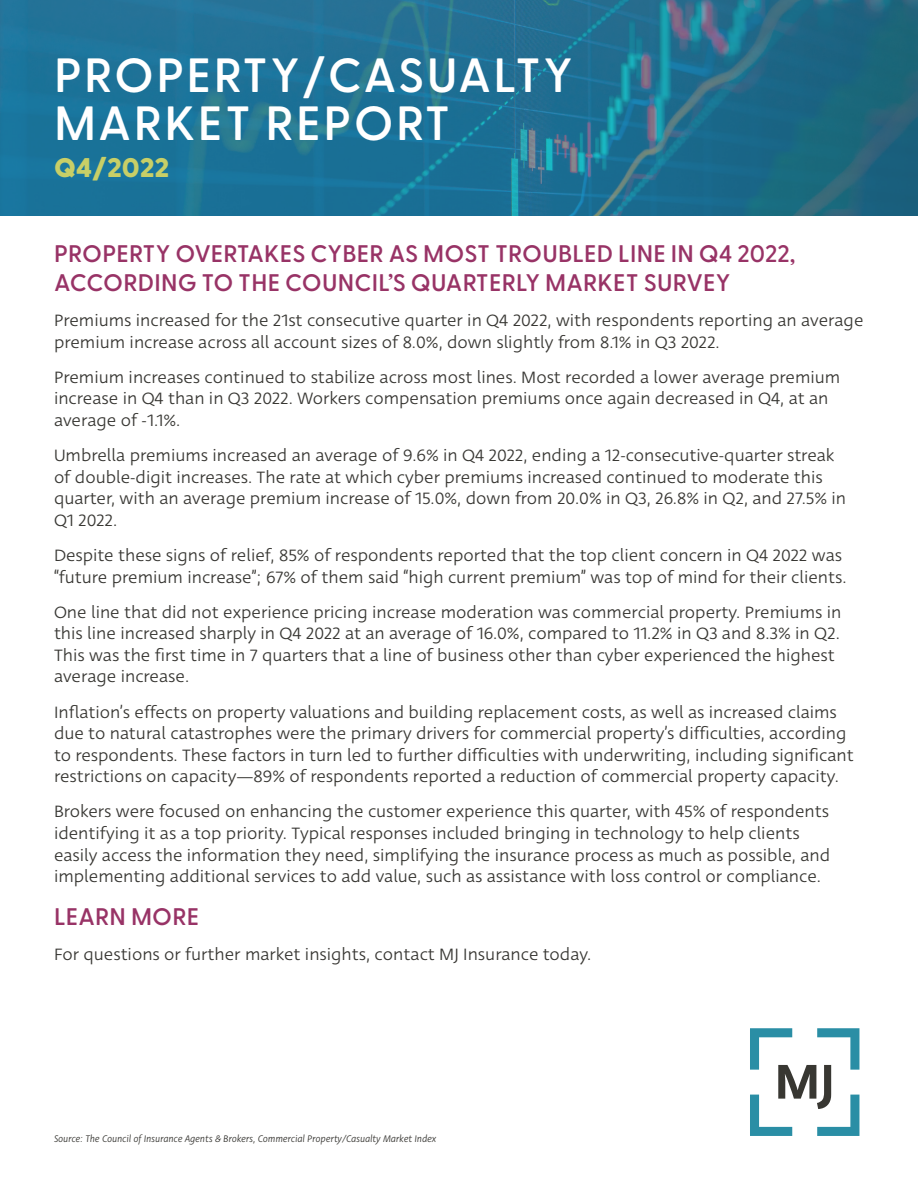
<style>
.page{position:relative;width:918px;height:1188px;background:#fff}
.page>*{position:absolute;margin:0;border:0;box-sizing:border-box;transform-origin:0 0}
.t1{font:600 48px/48px "Greycliff CF";letter-spacing:.05em;color:#fff}
.Paragraph_Style_1{font:800 27px "Greycliff CF";color:#c8cf67}
.Paragraph_Style_6{font:600 24px/28.8px "Greycliff CF";letter-spacing:.01em;color:#983366}
.t2{font:18px/21.6px "Deva Ideal";color:#383733}
.t3{font:italic 10.5px "Deva Ideal";color:#383733}
</style>
<div class="page">
<svg style="left:0;top:0;width:918px;height:216px;background:#1f7092"></svg>
<svg style="left:750px;top:1028px;width:109px;height:108px"></svg>
<h1 class="t1" style="left:54px;top:49px;width:520px">PROPERTY/CASUALTY<br>MARKET REPORT</h1>
<p class="Paragraph_Style_1" style="left:54px;top:147px;width:117px">Q4/2022</p>
<p class="Paragraph_Style_6" style="left:54px;top:238px;width:743px">PROPERTY OVERTAKES CYBER AS MOST TROUBLED LINE IN Q4 2022,<br>ACCORDING TO THE COUNCIL’S QUARTERLY MARKET SURVEY</p>
<p class="t2" style="left:54px;top:310px;width:811px">Premiums increased for the 21st consecutive quarter in Q4 2022, with respondents reporting an average premium increase across all account sizes of 8.0%, down slightly from 8.1% in Q3 2022.</p>
<p class="t2" style="left:54px;top:367px;width:788px">Premium increases continued to stabilize across most lines. Most recorded a lower average premium increase in Q4 than in Q3 2022. Workers compensation premiums once again decreased in Q4, at an average of -1.1%.</p>
<p class="t2" style="left:54px;top:445px;width:794px">Umbrella premiums increased an average of 9.6% in Q4 2022, ending a 12-consecutive-quarter streak of double-digit increases. The rate at which cyber premiums increased continued to moderate this quarter, with an average premium increase of 15.0%, down from 20.0% in Q3, 26.8% in Q2, and 27.5% in Q1 2022.</p>
<p class="t2" style="left:54px;top:545px;width:794px">Despite these signs of relief, 85% of respondents reported that the top client concern in Q4 2022 was “future premium increase”; 67% of them said “high current premium” was top of mind for their clients.</p>
<p class="t2" style="left:54px;top:602px;width:789px">One line that did not experience pricing increase moderation was commercial property. Premiums in this line increased sharply in Q4 2022 at an average of 16.0%, compared to 11.2% in Q3 and 8.3% in Q2.<br>This was the first time in 7 quarters that a line of business other than cyber experienced the highest average increase.</p>
<p class="t2" style="left:54px;top:701px;width:801px">Inflation’s effects on property valuations and building replacement costs, as well as increased claims due to natural catastrophes were the primary drivers for commercial property’s difficulties, according to respondents. These factors in turn led to further difficulties with underwriting, including significant restrictions on capacity—89% of respondents reported a reduction of commercial property capacity.</p>
<p class="t2" style="left:54px;top:801px;width:778px">Brokers were focused on enhancing the customer experience this quarter, with 45% of respondents identifying it as a top priority. Typical responses included bringing in technology to help clients easily access the information they need, simplifying the insurance process as much as possible, and implementing additional services to add value, such as assistance with loss control or compliance.</p>
<p class="Paragraph_Style_6" style="left:54px;top:900px;width:147px">LEARN MORE</p>
<p class="t2" style="left:54px;top:944px;width:539px">For questions or further market insights, contact MJ Insurance today.</p>
<p class="t3" style="left:54px;top:1132px;width:384px">Source: The Council of Insurance Agents &amp; Brokers, Commercial Property/Casualty Market Index</p>
</div>
